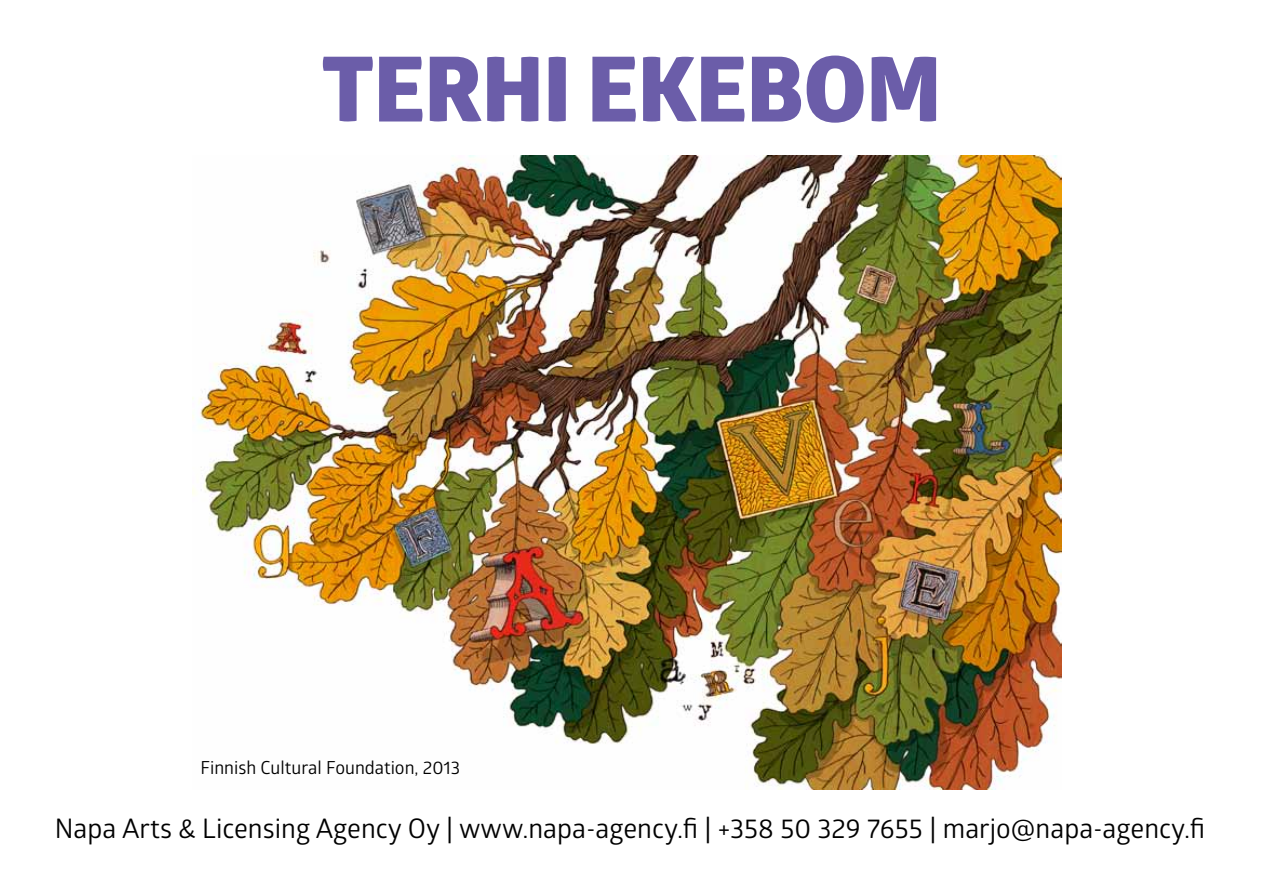
<style>
.page{position:relative;width:1263px;height:893px;background:#fff}
.page>*{position:absolute;margin:0;border:0;box-sizing:border-box;transform-origin:0 0}
.t1{font:800 90px "Glober";color:#6b5da9}
.t2{font:27px "Glober";color:#000}
.t3{font:18px "Glober";color:#000}
</style>
<div class="page">
<img style="left:193px;top:156px;width:868px;height:633px">
<h1 class="t1" style="left:322px;top:22px;width:621px">TERHI EKEBOM</h1>
<p class="t3" style="left:201px;top:755px;width:261px">Finnish Cultural Foundation, 2013</p>
<p class="t2" style="left:55px;top:809px;width:1152px">Napa Arts &amp; Licensing Agency Oy | www.napa-agency.fi | +358 50 329 7655 | marjo@napa-agency.fi</p>
</div>
